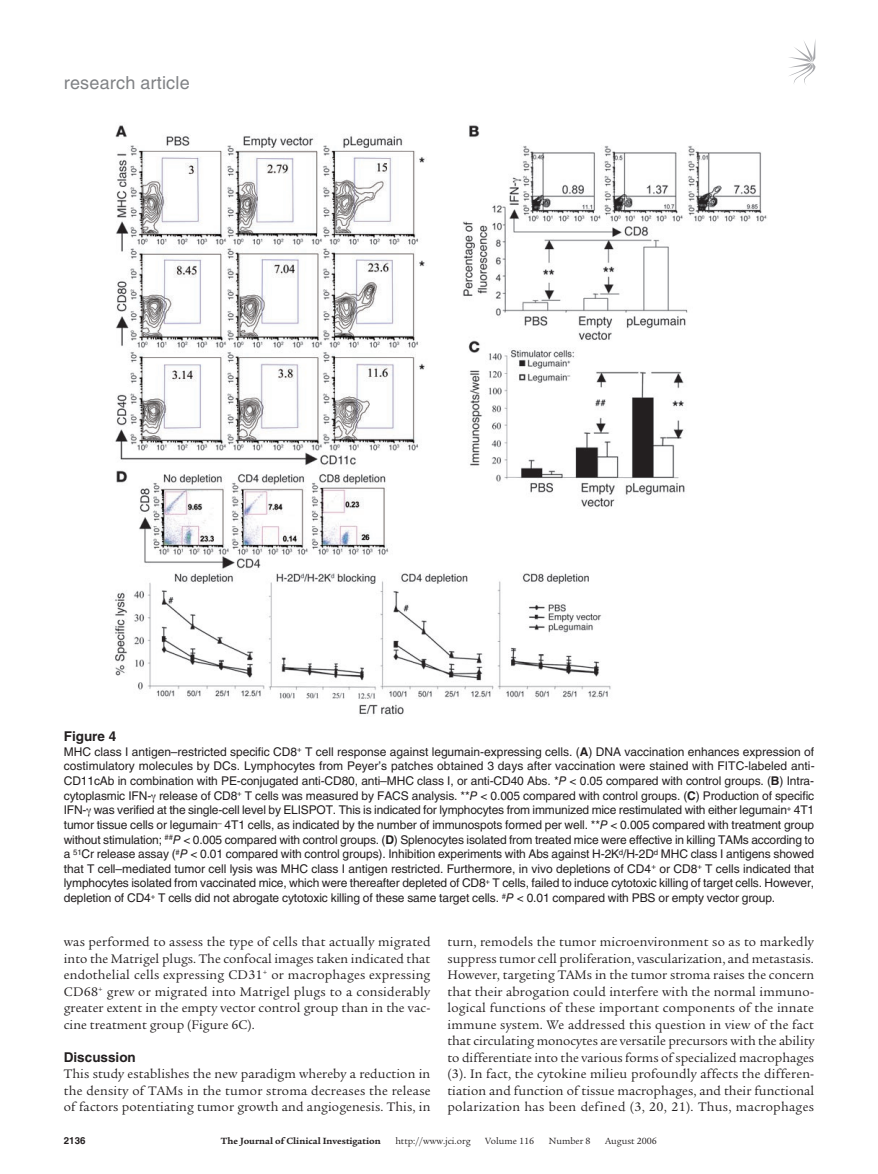
<style>
.page{position:relative;width:878px;height:1174px;background:#fff}
.page>*{position:absolute;margin:0;border:0;box-sizing:border-box;transform-origin:0 0}
.t1{font:18px "Helvetica LT Std";letter-spacing:.01em;color:#808285}
.t2{font:13.5px/16.5px "Legacy Serif Std";letter-spacing:.01em;color:#231f20;text-align:justify}
.t3{font:700 13.5px "Helvetica LT Std";color:#231f20}
.t4{font:12px/14.7px "Helvetica LT Std";letter-spacing:-.01em;color:#231f20;text-align:justify}
.t5{font:9.75px "Legacy Serif Std";color:#231f20}
.t6{font:700 9.75px "Legacy Serif Std";color:#231f20}
.t7{font:700 9.75px "Helvetica LT Std";color:#231f20}
.s1{font-weight:700}
.s2{font-style:italic}
</style>
<div class="page">
<svg style="left:789px;top:41px;width:26px;height:44px"></svg>
<img style="left:114px;top:125px;width:653px;height:590px">
<h1 class="t1" style="left:64px;top:72px;width:127px">research article</h1>
<p class="t3" style="left:64px;top:728px;width:54px">Figure 4</p>
<p class="t4" style="left:64px;top:744px;width:752px">MHC class I antigen–restricted specific CD8<sup>+</sup> T cell response against legumain-expressing cells. (<span class="s1">A</span>) DNA vaccination enhances expression of costimulatory molecules by DCs. Lymphocytes from Peyer’s patches obtained 3 days after vaccination were stained with FITC-labeled anti-CD11cAb in combination with PE-conjugated anti-CD80, anti–MHC class I, or anti-CD40 Abs. *<span class="s2">P</span> &lt; 0.05 compared with control groups. (<span class="s1">B</span>) Intra&shy;cytoplasmic IFN- release of CD8<sup>+</sup> T cells was measured by FACS analysis. **<span class="s2">P</span> &lt; 0.005 compared with control groups. (<span class="s1">C</span>) Production of specific IFN- was verified at the single-cell level by ELISPOT. This is indicated for lymphocytes from immunized mice restimulated with either legumain<sup>+</sup> 4T1 tumor tissue cells or legumain<sup>–</sup> 4T1 cells, as indicated by the number of immunospots formed per well. **<span class="s2">P</span> &lt; 0.005 compared with treatment group without stimulation; <sup>##</sup><span class="s2">P</span> &lt; 0.005 compared with control groups. (<span class="s1">D</span>) Splenocytes isolated from treated mice were effective in killing TAMs according to a <sup>51</sup>Cr release assay (<sup>#</sup><span class="s2">P</span> &lt; 0.01 compared with control groups). Inhibition experiments with Abs against H-2K<sup>d</sup>/H-2D<sup>d</sup> MHC class I antigens showed that T cell–mediated tumor cell lysis was MHC class I antigen restricted. Furthermore, in vivo depletions of CD4<sup>+</sup> or CD8<sup>+</sup> T cells indicated that lymphocytes isolated from vaccinated mice, which were thereafter depleted of CD8<sup>+</sup> T cells, failed to induce cytotoxic killing of target cells. However, depletion of CD4<sup>+</sup> T cells did not abrogate cytotoxic killing of these same target cells. <sup>#</sup><span class="s2">P</span> &lt; 0.01 compared with PBS or empty vector group.</p>
<p class="t2" style="left:64px;top:933px;width:368px">was performed to assess the type of cells that actually migrated into the Matrigel plugs. The confocal images taken indicated that endothelial cells expressing CD31<sup>+</sup> or macrophages expressing CD68<sup>+</sup> grew or migrated into Matrigel plugs to a considerably greater extent in the empty vector control group than in the vac&shy;cine treatment group (Figure 6C).</p>
<p class="t3" style="left:64px;top:1048px;width:74px">Discussion</p>
<p class="t2" style="left:64px;top:1065px;width:368px">This study establishes the new paradigm whereby a reduction in the density of TAMs in the tumor stroma decreases the release of factors potentiating tumor growth and angiogenesis. This, in</p>
<p class="t2" style="left:447px;top:933px;width:368px">turn, remodels the tumor microenvironment so as to markedly suppress tumor cell proliferation, vascularization, and metastasis.<br>However, targeting TAMs in the tumor stroma raises the concern that their abrogation could interfere with the normal immuno&shy;logical functions of these important components of the innate immune system. We addressed this question in view of the fact that circulating monocytes are versatile precursors with the ability to differentiate into the various forms of specialized macrophages (3). In fact, the cytokine milieu profoundly affects the differen&shy;tiation and function of tissue macrophages, and their functional polarization has been defined (3, 20, 21). Thus, macrophages</p>
<p class="t7" style="left:64px;top:1134px;width:23px">2136</p>
<p class="t6" style="left:221px;top:1135px;width:161px">The Journal of Clinical Investigation</p>
<p class="t5" style="left:395px;top:1135px;width:77px">http://www.jci.org</p>
<p class="t5" style="left:485px;top:1135px;width:50px">Volume 116</p>
<p class="t5" style="left:549px;top:1135px;width:43px">Number 8</p>
<p class="t5" style="left:605px;top:1135px;width:53px">August 2006</p>
</div>
